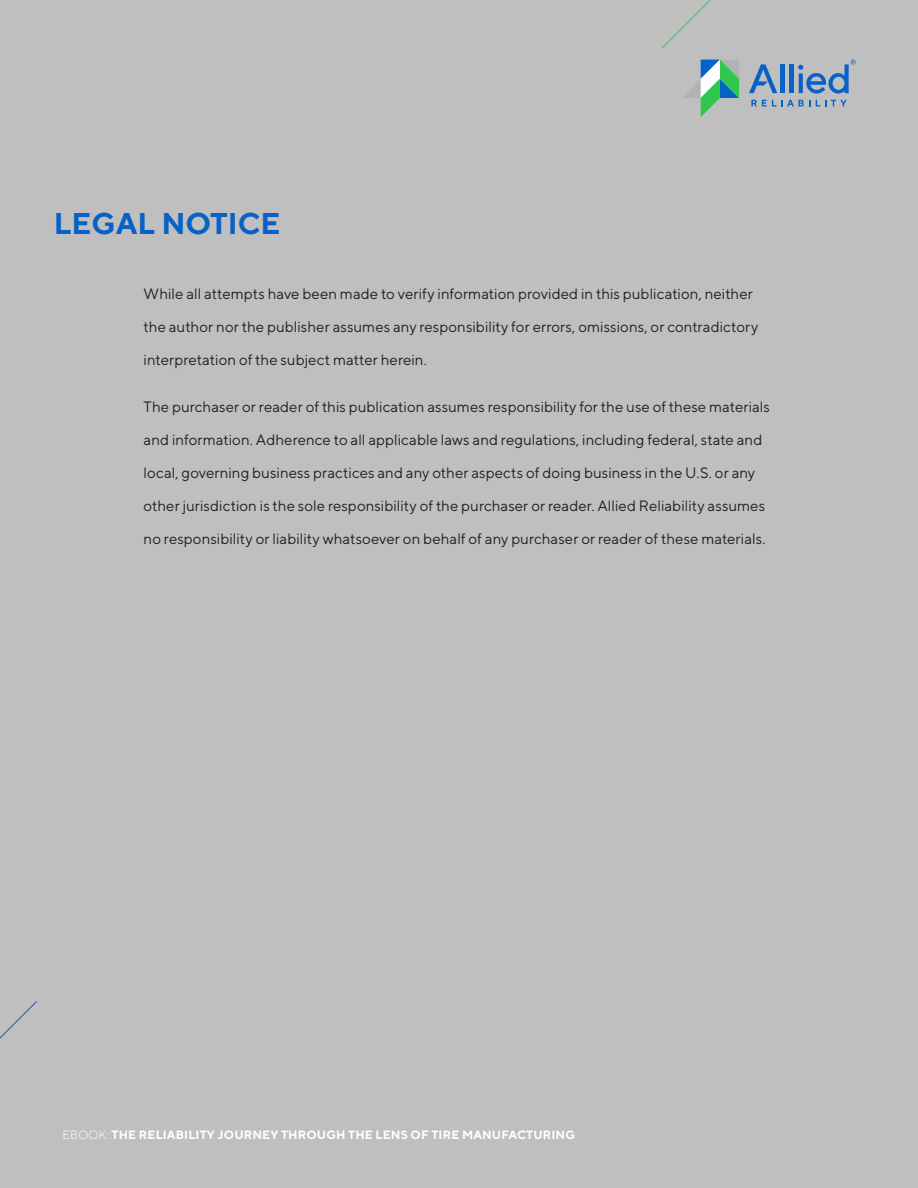
<style>
.page{position:relative;width:918px;height:1188px;background:#bfbfbf}
.page>*{position:absolute;margin:0;border:0;box-sizing:border-box;transform-origin:0 0}
.t1{font:700 30px "TT Norms";color:#0861c7}
.t2{font:15px/33px "TT Norms";color:#231f20}
.t3{font:700 12px "TT Norms";letter-spacing:.01em;color:#fff}
.s1{font-weight:300}
</style>
<div class="page">
<svg style="left:0;top:1001px;width:37px;height:38px"></svg>
<svg style="left:662px;top:0;width:49px;height:49px"></svg>
<svg style="left:682px;top:60px;width:57px;height:57px"></svg>
<svg style="left:751px;top:100px;width:59px;height:6px"></svg>
<svg style="left:816px;top:100px;width:31px;height:6px"></svg>
<div style="left:780px;top:64px;width:5px;height:29px;background:#0861c7"></div>
<hr style="left:790px;top:64px;width:4px;height:29px;background:#0861c7">
<svg style="left:749px;top:64px;width:28px;height:29px"></svg>
<svg style="left:798px;top:60px;width:58px;height:34px"></svg>
<p class="t1" style="left:54px;top:205px;width:228px">LEGAL NOTICE</p>
<p class="t2" style="left:144px;top:277px;width:611px">While all attempts have been made to verify information provided in this publication, neither</p>
<p class="t2" style="left:144px;top:310px;width:616px">the author nor the publisher assumes any responsibility for errors, omissions, or contradictory</p>
<p class="t2" style="left:144px;top:343px;width:285px">interpretation of the subject matter herein.</p>
<p class="t2" style="left:144px;top:390px;width:628px">The purchaser or reader of this publication assumes responsibility for the use of these materials and information. Adherence to all applicable laws and regulations, including federal, state and</p>
<p class="t2" style="left:144px;top:456px;width:613px">local, governing business practices and any other aspects of doing business in the U.S. or any</p>
<p class="t2" style="left:144px;top:489px;width:623px">other jurisdiction is the sole responsibility of the purchaser or reader. Allied Reliability assumes</p>
<p class="t2" style="left:144px;top:522px;width:624px">no responsibility or liability whatsoever on behalf of any purchaser or reader of these materials.</p>
<p class="t3" style="left:63px;top:1127px;width:514px"><span class="s1">EBOOK:</span> THE RELIABILITY JOURNEY THROUGH THE LENS OF TIRE MANUFACTURING</p>
</div>
